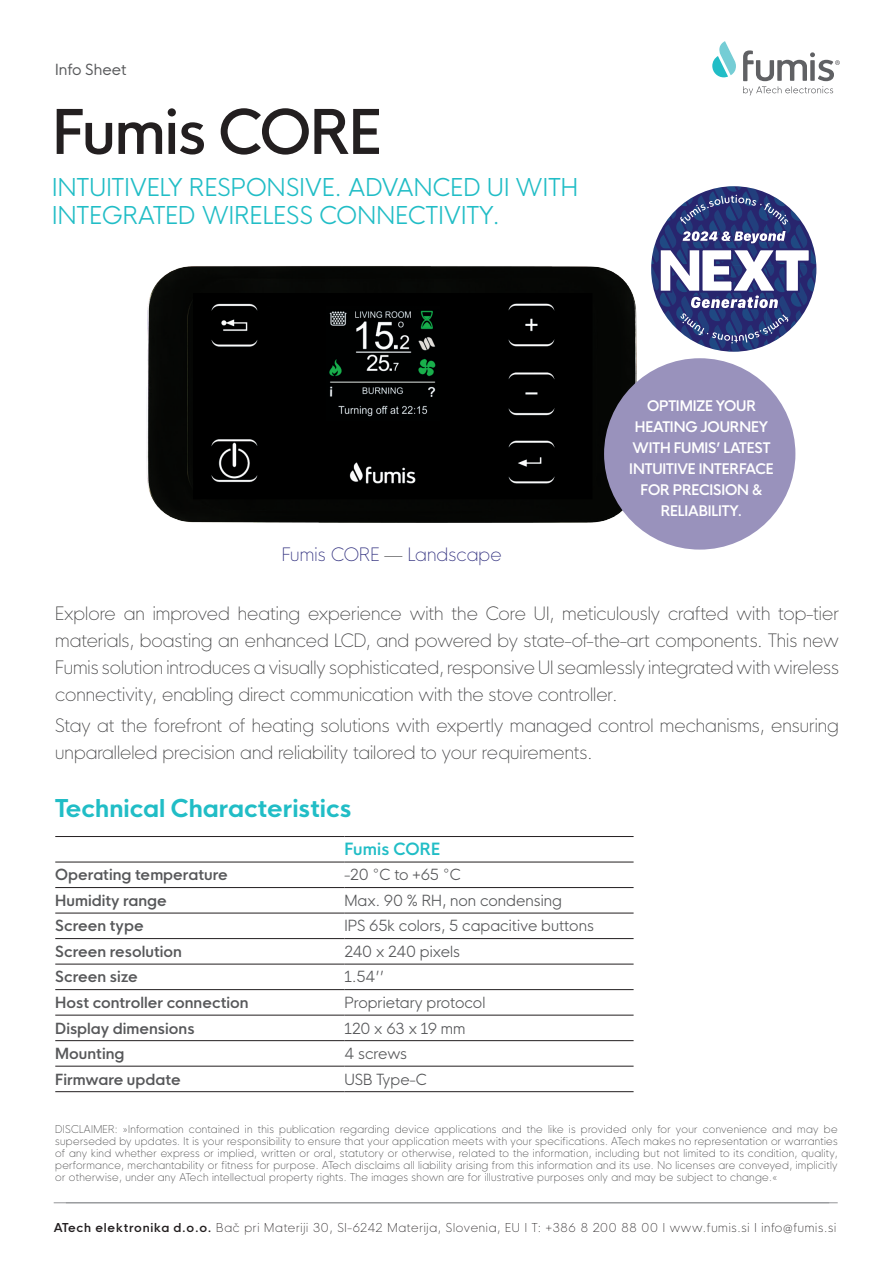
<style>
.page{position:relative;width:893px;height:1263px;background:#fff}
.page>*{position:absolute;margin:0;border:0;box-sizing:border-box;transform-origin:0 0}
.t1{font:500 60px "HK Nova";letter-spacing:-.02em;color:#231f20}
.t2{font:300 24px/28.5px "HK Nova";letter-spacing:.01em;color:#21bdc6}
.t3{font:700 24px "HK Nova";color:#21bdc6}
.t4{font:200 18px/27px "HK Nova";color:#3e3e3f;text-align:justify}
.t5{font:200 18px "HK Nova";letter-spacing:.01em;color:#2e2d7d}
.t6{font:600 16.5px "HK Nova";letter-spacing:.01em;color:#21bdc6}
.t7{font:600 15px "HK Nova";color:#57585a}
.t8{font:300 15px "HK Nova";color:#57585a}
.t9{font:300 15px "HK Nova";letter-spacing:-.02em;color:#57585a}
.t10{font:15px "HK Nova";color:#57585a}
.t11{font:600 14.25px/21px "HK Nova";letter-spacing:-.01em;color:#fff;text-align:center}
.t12{font:200 12px "HK Nova";letter-spacing:.06em;color:#231f20}
.t13{font:200 10.5px/12px "HK Nova";letter-spacing:.03em;color:#3e3e3f;text-align:justify}
.s1{color:#3e3e3f}
.s2{font-weight:600}
</style>
<div class="page">
<img style="left:146px;top:266px;width:491px;height:257px">
<div style="left:604px;top:358px;width:191px;height:192px;background:#9992bc;border-radius:50%"></div>
<svg style="left:651px;top:186px;width:165px;height:166px"></svg>
<svg style="left:712px;top:41px;width:24px;height:36px"></svg>
<svg style="left:743px;top:50px;width:97px;height:46px"></svg>
<hr style="left:54px;top:1202px;width:784px;height:1px;background:#939598">
<hr style="left:55px;top:836px;width:289px;height:1px;background:#231f20">
<hr style="left:344px;top:836px;width:290px;height:1px;background:#231f20">
<hr style="left:55px;top:862px;width:289px;height:1px;background:#231f20">
<hr style="left:344px;top:862px;width:290px;height:1px;background:#231f20">
<hr style="left:55px;top:887px;width:289px;height:1px;background:#231f20">
<hr style="left:344px;top:887px;width:290px;height:1px;background:#231f20">
<hr style="left:55px;top:913px;width:289px;height:1px;background:#231f20">
<hr style="left:344px;top:913px;width:290px;height:1px;background:#231f20">
<hr style="left:55px;top:938px;width:289px;height:1px;background:#231f20">
<hr style="left:344px;top:938px;width:290px;height:1px;background:#231f20">
<hr style="left:55px;top:964px;width:289px;height:1px;background:#231f20">
<hr style="left:344px;top:964px;width:290px;height:1px;background:#231f20">
<hr style="left:55px;top:989px;width:289px;height:1px;background:#231f20">
<hr style="left:344px;top:989px;width:290px;height:1px;background:#231f20">
<hr style="left:55px;top:1015px;width:289px;height:1px;background:#231f20">
<hr style="left:344px;top:1015px;width:290px;height:1px;background:#231f20">
<hr style="left:55px;top:1040px;width:289px;height:1px;background:#231f20">
<hr style="left:344px;top:1040px;width:290px;height:1px;background:#231f20">
<hr style="left:55px;top:1066px;width:289px;height:1px;background:#231f20">
<hr style="left:344px;top:1066px;width:290px;height:1px;background:#231f20">
<hr style="left:55px;top:1091px;width:289px;height:1px;background:#231f20">
<hr style="left:344px;top:1091px;width:290px;height:1px;background:#231f20">
<p class="t10" style="left:55px;top:57px;width:73px">Info Sheet</p>
<p class="t1" style="left:52px;top:80px;width:331px">Fumis CORE</p>
<p class="t2" style="left:52px;top:170px;width:527px">INTUITIVELY RESPONSIVE. ADVANCED UI WITH<br>INTEGRATED WIRELESS CONNECTIVITY.</p>
<p class="t5" style="left:282px;top:539px;width:222px">Fumis CORE <span class="s1">—</span> Landscape</p>
<p class="t11" style="left:629px;top:393px;width:146px">OPTIMIZE YOUR<br>HEATING JOURNEY<br>WITH FUMIS’ LATEST<br>INTUITIVE INTERFACE<br>FOR PRECISION &amp;<br>RELIABILITY.</p>
<p class="t4" style="left:55px;top:597px;width:785px">Explore an improved heating experience with the Core UI, meticulously crafted with top-tier materials, boasting an enhanced LCD, and powered by state-of-the-art components. This new Fumis solution introduces a visually sophisticated, responsive UI seamlessly integrated with wireless connectivity, enabling direct communication with the stove controller.</p>
<p class="t4" style="left:55px;top:709px;width:785px">Stay at the forefront of heating solutions with expertly managed control mechanisms, ensuring unparalleled precision and reliability tailored to your requirements.</p>
<p class="t3" style="left:55px;top:787px;width:298px">Technical Characteristics</p>
<p class="t6" style="left:344px;top:835px;width:97px">Fumis CORE</p>
<p class="t7" style="left:55px;top:862px;width:174px">Operating temperature</p>
<p class="t8" style="left:344px;top:862px;width:118px">-20 °C to +65 °C</p>
<p class="t7" style="left:55px;top:887px;width:113px">Humidity range</p>
<p class="t8" style="left:344px;top:887px;width:219px">Max. 90 % RH, non condensing</p>
<p class="t7" style="left:55px;top:913px;width:90px">Screen type</p>
<p class="t8" style="left:344px;top:913px;width:251px">IPS 65k colors, 5 capacitive buttons</p>
<p class="t7" style="left:55px;top:938px;width:128px">Screen resolution</p>
<p class="t9" style="left:344px;top:938px;width:117px">240 x 240 pixels</p>
<p class="t7" style="left:55px;top:964px;width:84px">Screen size</p>
<p class="t8" style="left:344px;top:964px;width:41px">1.54’’</p>
<p class="t7" style="left:55px;top:989px;width:195px">Host controller connection</p>
<p class="t8" style="left:344px;top:989px;width:142px">Proprietary protocol</p>
<p class="t7" style="left:55px;top:1015px;width:141px">Display dimensions</p>
<p class="t8" style="left:344px;top:1015px;width:123px">120 x 63 x 19 mm</p>
<p class="t7" style="left:55px;top:1040px;width:71px">Mounting</p>
<p class="t8" style="left:344px;top:1040px;width:64px">4 screws</p>
<p class="t7" style="left:55px;top:1066px;width:127px">Firmware update</p>
<p class="t8" style="left:344px;top:1066px;width:84px">USB Type-C</p>
<p class="t13" style="left:55px;top:1122px;width:784px">DISCLAIMER: »Information contained in this publication regarding device applications and the like is provided only for your convenience and may be superseded by updates. It is your responsibility to ensure that your application meets with your specifications. ATech makes no representation or warranties of any kind whether express or implied, written or oral, statutory or otherwise, related to the information, including but not limited to its condition, quality, performance, merchantability or fitness for purpose. ATech disclaims all liability arising from this information and its use. No licenses are conveyed, implicitly or otherwise, under any ATech intellectual property rights. The images shown are for illustrative purposes only and may be subject to change.«</p>
<p class="t12" style="left:54px;top:1217px;width:784px"><span class="s2">ATech elektronika d.o.o.</span> Bač pri Materiji 30, SI-6242 Materija, Slovenia, EU I T: +386 8 200 88 00 I www.fumis.si I info@fumis.si</p>
</div>
